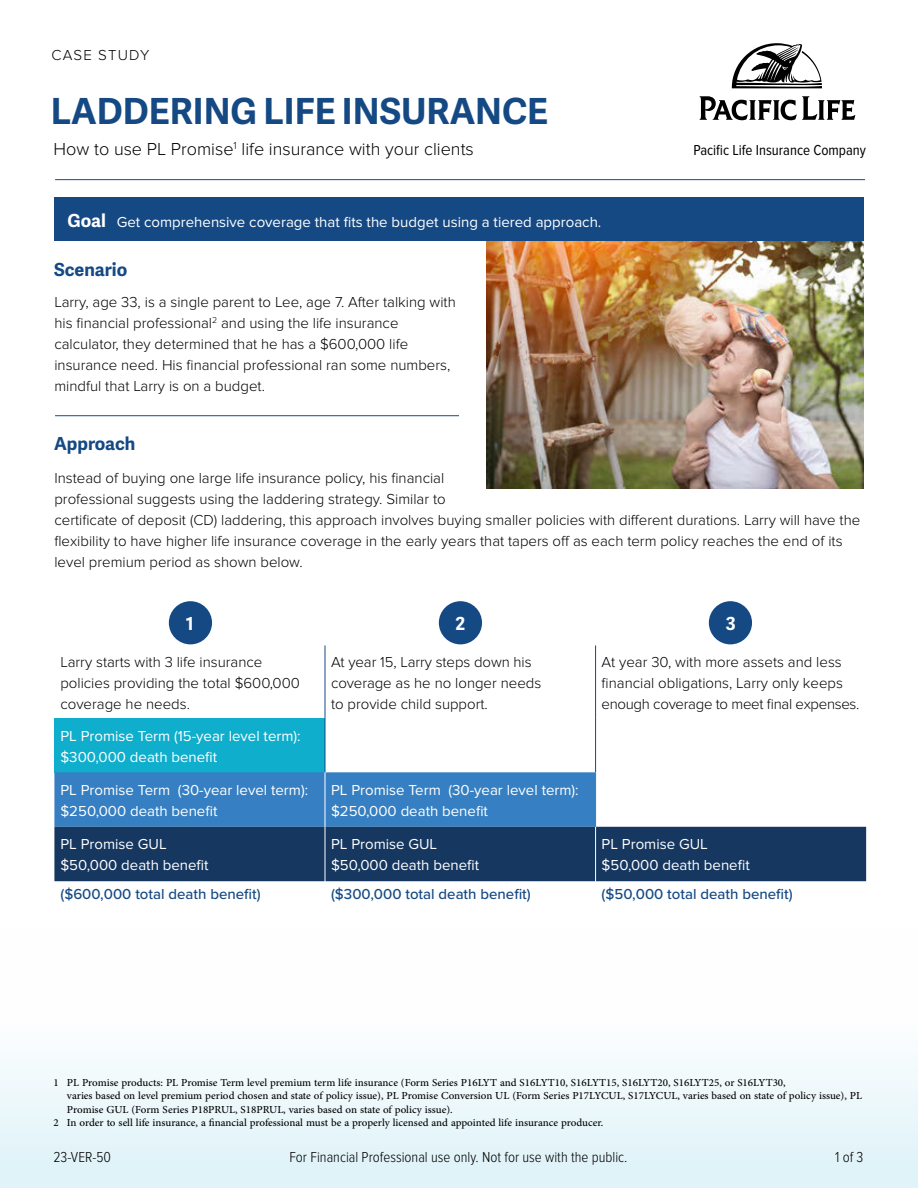
<style>
.page{position:relative;width:918px;height:1188px;background:#fff}
.page>*{position:absolute;margin:0;border:0;box-sizing:border-box;transform-origin:0 0}
.t1{font:700 36px "Adelle Sans";color:#154984}
.t2{font:300 18px "Proxima Nova";color:#000}
.t3{font:700 18px "Adelle Sans";color:#154984}
.t4{font:700 18px "Adelle Sans";color:#fff}
.t5{font:300 15px/21px "Proxima Nova";color:#000}
.t6{font:15px "Adobe Arabic";color:#000}
.t7{font:15px/21px "Proxima Nova";color:#fff}
.t8{font:500 15px "Proxima Nova";color:#154984}
.t9{font:300 15px "Proxima Nova Cond";color:#000}
.t10{font:15px "Proxima Nova Cond";color:#000}
.t11{font:300 15px "Proxima Nova";letter-spacing:.08em;color:#000}
.s1{font-family:"Adelle Sans";font-weight:700;font-size:18px}
</style>
<div class="page">
<hr style="left:55px;top:415px;width:404px;height:1px;background:#154984">
<img style="left:486px;top:241px;width:378px;height:248px">
<div style="left:169px;top:601px;width:43px;height:43px;background:#154984;border-radius:50%"></div>
<div style="left:439px;top:601px;width:43px;height:43px;background:#154984;border-radius:50%"></div>
<div style="left:709px;top:601px;width:43px;height:43px;background:#154984;border-radius:50%"></div>
<div style="left:0;top:929px;width:918px;height:259px;background:linear-gradient(to bottom,#fff,#e0f3f9)"></div>
<hr style="left:55px;top:179px;width:810px;height:1px;background:#154984">
<svg style="left:700px;top:96px;width:155px;height:24px"></svg>
<svg style="left:732px;top:43px;width:90px;height:45px"></svg>
<div style="left:54px;top:718px;width:271px;height:54px;background:#0faecd"></div>
<div style="left:54px;top:772px;width:541px;height:55px;background:#357fc2"></div>
<div style="left:54px;top:827px;width:812px;height:54px;background:#163760"></div>
<hr style="left:325px;top:827px;width:1px;height:54px;background:#fff">
<hr style="left:595px;top:827px;width:1px;height:54px;background:#fff">
<hr style="left:325px;top:645px;width:1px;height:73px;background:#154984">
<hr style="left:595px;top:645px;width:1px;height:73px;background:#154984">
<hr style="left:325px;top:718px;width:1px;height:54px;background:#154984">
<hr style="left:595px;top:718px;width:1px;height:54px;background:#154984">
<hr style="left:325px;top:772px;width:1px;height:55px;background:#fff">
<hr style="left:595px;top:772px;width:1px;height:55px;background:#357fc2">
<div style="left:54px;top:198px;width:810px;height:43px;background:#154984"></div>
<p class="t11" style="left:52px;top:46px;width:99px">CASE STUDY</p>
<h1 class="t1" style="left:51px;top:85px;width:499px">LADDERING LIFE INSURANCE</h1>
<p class="t2" style="left:54px;top:138px;width:422px">How to use PL Promise<sup>1</sup> life insurance with your clients</p>
<p class="t7" style="left:68px;top:212px;width:535px"><span class="s1">Goal</span> Get comprehensive coverage that fits the budget using a tiered approach.</p>
<p class="t3" style="left:54px;top:256px;width:75px">Scenario</p>
<p class="t5" style="left:54px;top:292px;width:403px">Larry, age 33, is a single parent to Lee, age 7. After talking with his financial professional<sup>2</sup> and using the life insurance calculator, they determined that he has a $600,000 life insurance need. His financial professional ran some numbers, mindful that Larry is on a budget.</p>
<p class="t3" style="left:54px;top:431px;width:83px">Approach</p>
<p class="t10" style="left:693px;top:141px;width:174px">Pacific Life Insurance Company</p>
<p class="t5" style="left:54px;top:468px;width:807px">Instead of buying one large life insurance policy, his financial<br>professional suggests using the laddering strategy. Similar to<br>certificate of deposit (CD) laddering, this approach involves buying smaller policies with different durations. Larry will have the flexibility to have higher life insurance coverage in the early years that tapers off as each term policy reaches the end of its level premium period as shown below.</p>
<p class="t4" style="left:186px;top:610px;width:9px">1</p>
<p class="t4" style="left:455px;top:610px;width:11px">2</p>
<p class="t4" style="left:726px;top:610px;width:11px">3</p>
<p class="t5" style="left:60px;top:651px;width:241px">Larry starts with 3 life insurance policies providing the total $600,000 coverage he needs.</p>
<p class="t5" style="left:331px;top:651px;width:212px">At year 15, Larry steps down his coverage as he no longer needs to provide child support.</p>
<p class="t5" style="left:602px;top:651px;width:259px">At year 30, with more assets and less financial obligations, Larry only keeps enough coverage to meet final expenses.</p>
<p class="t7" style="left:60px;top:725px;width:242px">PL Promise Term (15-year level term): $300,000 death benefit</p>
<p class="t7" style="left:60px;top:780px;width:249px">PL Promise Term (30-year level term): $250,000 death benefit</p>
<p class="t7" style="left:331px;top:780px;width:249px">PL Promise Term (30-year level term): $250,000 death benefit</p>
<p class="t7" style="left:60px;top:834px;width:150px">PL Promise GUL $50,000 death benefit</p>
<p class="t7" style="left:331px;top:834px;width:150px">PL Promise GUL $50,000 death benefit</p>
<p class="t7" style="left:602px;top:834px;width:150px">PL Promise GUL $50,000 death benefit</p>
<p class="t8" style="left:60px;top:883px;width:202px">($600,000 total death benefit)</p>
<p class="t8" style="left:331px;top:883px;width:201px">($300,000 total death benefit)</p>
<p class="t8" style="left:602px;top:883px;width:193px">($50,000 total death benefit)</p>
<p class="t6" style="left:53px;top:1072px;width:734px">1 PL Promise products: PL Promise Term level premium term life insurance (Form Series P16LYT and S16LYT10, S16LYT15, S16LYT20, S16LYT25, or S16LYT30,</p>
<p class="t6" style="left:67px;top:1086px;width:797px">varies based on level premium period chosen and state of policy issue), PL Promise Conversion UL (Form Series P17LYCUL, S17LYCUL, varies based on state of policy issue), PL</p>
<p class="t6" style="left:67px;top:1099px;width:387px">Promise GUL (Form Series P18PRUL, S18PRUL, varies based on state of policy issue).</p>
<p class="t6" style="left:53px;top:1113px;width:552px">2 In order to sell life insurance, a financial professional must be a properly licensed and appointed life insurance producer.</p>
<p class="t9" style="left:53px;top:1149px;width:59px">23-VER-50</p>
<p class="t9" style="left:289px;top:1149px;width:340px">For Financial Professional use only. Not for use with the public.</p>
<p class="t9" style="left:835px;top:1149px;width:30px">1 of 3</p>
</div>
